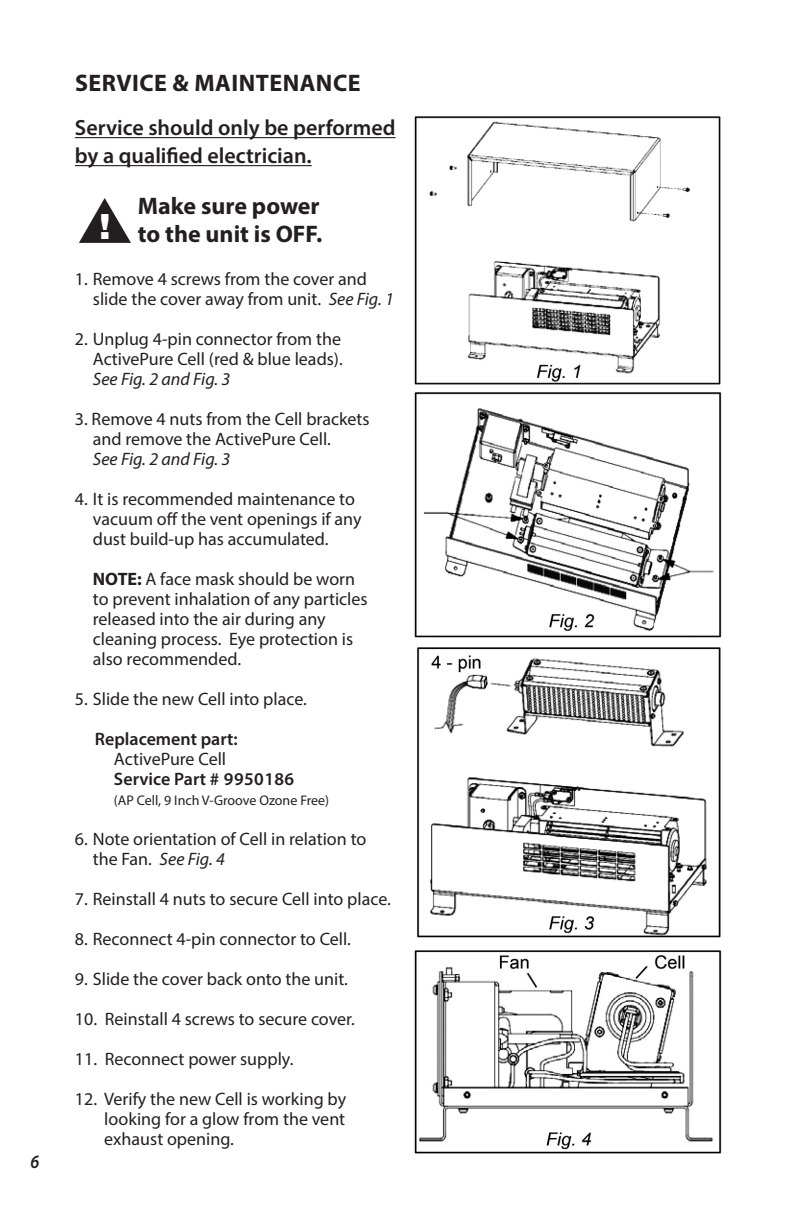
<style>
.page{position:relative;width:792px;height:1224px;background:#fff}
.page>*{position:absolute;margin:0;border:0;box-sizing:border-box;transform-origin:0 0}
.t1{font:900 35px "Helvetica Neue LT Std";color:#fff}
.t2{font:700 24px/28px "Myriad Pro";letter-spacing:.005em;color:#231f20}
.t3{font:600 22px/28px "Myriad Pro";color:#231f20}
.t4{font:italic 600 19px "Myriad Pro";color:#231f20;scale:.9 1}
.t5{font:18px/20px "Myriad Pro";color:#231f20}
.t6{font:600 18px/20px "Myriad Pro";color:#231f20}
.t7{font:14px "Myriad Pro";color:#231f20}
.s1{font-style:italic}
.s2{font-weight:700}
.s3{font-weight:400}
</style>
<div class="page">
<hr style="left:75px;top:137px;width:321px;height:1px;background:#231f20">
<hr style="left:75px;top:165px;width:237px;height:1px;background:#231f20">
<svg style="left:79px;top:198px;width:52px;height:45px"></svg>
<img style="left:414px;top:116px;width:308px;height:1038px">
<p class="t4" style="left:30px;top:1149px;width:11px">6</p>
<p class="t2" style="left:75px;top:69px;width:287px">SERVICE &amp; MAINTENANCE</p>
<p class="t3" style="left:75px;top:113px;width:322px">Service should only be performed by a qualified electrician.</p>
<p class="t2" style="left:138px;top:192px;width:186px">Make sure power to the unit is OFF.</p>
<p class="t5" style="left:93px;top:269px;width:303px;text-indent:-18px">1. Remove 4 screws from the cover and slide the cover away from unit. <span class="s1">See Fig. 1</span></p>
<p class="t5" style="left:93px;top:329px;width:251px;text-align:justify;text-indent:-18px">2. Unplug 4-pin connector from the ActivePure Cell (red &amp; blue leads).<br><span class="s1">See Fig. 2 and Fig. 3</span></p>
<p class="t5" style="left:93px;top:409px;width:278px;text-indent:-18px">3. Remove 4 nuts from the Cell brackets and remove the ActivePure Cell.<br><span class="s1">See Fig. 2 and Fig. 3</span></p>
<p class="t5" style="left:93px;top:489px;width:270px;text-indent:-18px">4. It is recommended maintenance to vacuum off the vent openings if any dust build-up has accumulated.</p>
<p class="t5" style="left:93px;top:569px;width:276px"><span class="s2">NOTE:</span> A face mask should be worn to prevent inhalation of any particles released into the air during any cleaning process. Eye protection is also recommended.</p>
<p class="t5" style="left:75px;top:689px;width:234px">5. Slide the new Cell into place.</p>
<p class="t6" style="left:114px;top:729px;width:182px;text-indent:-19px">Replacement part:<br><span class="s3">ActivePure Cell<br></span>Service Part # 9950186</p>
<p class="t7" style="left:114px;top:792px;width:217px">(AP Cell, 9 Inch V-Groove Ozone Free)</p>
<p class="t5" style="left:93px;top:829px;width:275px;text-indent:-18px">6. Note orientation of Cell in relation to the Fan. <span class="s1">See Fig. 4</span></p>
<p class="t5" style="left:75px;top:889px;width:318px">7. Reinstall 4 nuts to secure Cell into place.</p>
<p class="t5" style="left:75px;top:929px;width:278px">8. Reconnect 4-pin connector to Cell.</p>
<p class="t5" style="left:75px;top:969px;width:275px">9. Slide the cover back onto the unit.</p>
<p class="t5" style="left:75px;top:1009px;width:282px">10. Reinstall 4 screws to secure cover.</p>
<p class="t5" style="left:75px;top:1049px;width:220px">11. Reconnect power supply.</p>
<p class="t5" style="left:104px;top:1089px;width:243px;text-align:justify;text-indent:-29px">12. Verify the new Cell is working by looking for a glow from the vent exhaust opening.</p>
<p class="t1" style="left:99px;top:206px;width:13px">!</p>
</div>
